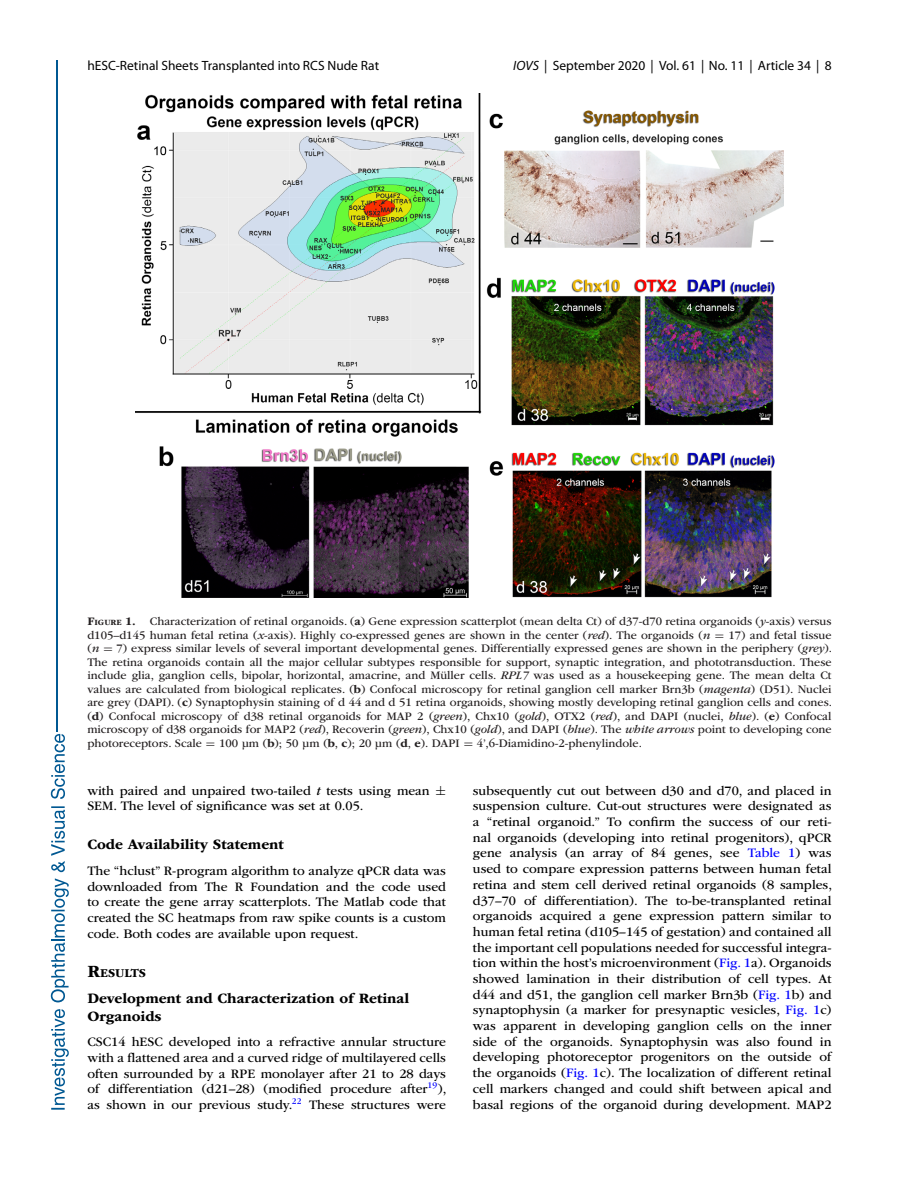
<style>
.page{position:relative;width:918px;height:1188px;background:#fff}
.page>*{position:absolute;margin:0;border:0;box-sizing:border-box;transform-origin:0 0}
.t1{font:700 15px/18px "ITC Garamond Std";color:#000}
.t2{font:13.5px/15.8px "ITC Garamond Std";color:#000;text-align:justify}
.t3{font:13.5px "Myriad Pro";color:#000}
.t4{font:700 12.6px "ITC Garamond Std";color:#000}
.t5{font:12px/13.5px "ITC Garamond Std";color:#231f20;text-align:justify}
.s1{font-style:italic}
.s2{font-weight:700}
.s3{font-weight:700;font-size:8.4px}
.s4{font-family:"MTSY"}
.s5{font-size:18px}
.s6{color:#00f}
</style>
<div class="page">
<hr style="left:57px;top:60px;width:1px;height:672px;background:#005892">
<svg style="left:51px;top:734px;width:18px;height:376px"></svg>
<img style="left:135px;top:94px;width:648px;height:503px">
<p class="t3" style="left:87px;top:57px;width:293px">hESC-Retinal Sheets Transplanted into RCS Nude Rat</p>
<p class="t3" style="left:513px;top:57px;width:320px"><span class="s1">IOVS</span> | September 2020 | Vol. 61 | No. 11 | Article 34 | 8</p>
<p class="t5" style="left:87px;top:616px;width:746px"><span class="s2">F</span><span class="s3">IGURE</span> <span class="s2">1.</span> Characterization of retinal organoids. (<span class="s2">a</span>) Gene expression scatterplot (mean delta Ct) of d37-d70 retina organoids (<span class="s1">y</span>-axis) versus d105–d145 human fetal retina (<span class="s1">x</span>-axis). Highly co-expressed genes are shown in the center (<span class="s1">red</span>). The organoids (<span class="s1">n</span> <span class="s4">=</span> 17) and fetal tissue (<span class="s1">n</span> <span class="s4">=</span> 7) express similar levels of several important developmental genes. Differentially expressed genes are shown in the periphery (<span class="s1">grey</span>).<br>The retina organoids contain all the major cellular subtypes responsible for support, synaptic integration, and phototransduction. These include glia, ganglion cells, bipolar, horizontal, amacrine, and Müller cells. <span class="s1">RPL7</span> was used as a housekeeping gene. The mean delta Ct values are calculated from biological replicates. (<span class="s2">b</span>) Confocal microscopy for retinal ganglion cell marker Brn3b (<span class="s1">magenta</span>) (D51). Nuclei are grey (DAPI). (<span class="s2">c</span>) Synaptophysin staining of d 44 and d 51 retina organoids, showing mostly developing retinal ganglion cells and cones. (<span class="s2">d</span>) Confocal microscopy of d38 retinal organoids for MAP 2 (<span class="s1">green</span>), Chx10 (<span class="s1">gold</span>), OTX2 (<span class="s1">red</span>), and DAPI (nuclei, <span class="s1">blue</span>). (<span class="s2">e</span>) Confocal microscopy of d38 organoids for MAP2 (<span class="s1">red</span>), Recoverin (<span class="s1">green</span>), Chx10 (<span class="s1">gold</span>), and DAPI (<span class="s1">blue</span>). The <span class="s1">white arrows</span> point to developing cone photoreceptors. Scale <span class="s4">=</span> 100 μm (<span class="s2">b</span>); 50 μm (<span class="s2">b</span>, <span class="s2">c</span>); 20 μm (<span class="s2">d</span>, <span class="s2">e</span>). DAPI <span class="s4">=</span> 4’,6-Diamidino-2-phenylindole.</p>
<p class="t2" style="left:87px;top:784px;width:360px">with paired and unpaired two-tailed <span class="s1">t</span> tests using mean <span class="s4">±<br></span>SEM. The level of significance was set at 0.05.</p>
<p class="t1" style="left:87px;top:837px;width:198px">Code Availability Statement</p>
<p class="t2" style="left:87px;top:864px;width:360px">The “hclust” R-program algorithm to analyze qPCR data was downloaded from The R Foundation and the code used to create the gene array scatterplots. The Matlab code that created the SC heatmaps from raw spike counts is a custom code. Both codes are available upon request.</p>
<p class="t4" style="left:87px;top:968px;width:60px"><span class="s5">R</span>ESULTS</p>
<p class="t1" style="left:87px;top:990px;width:323px">Development and Characterization of Retinal<br>Organoids</p>
<p class="t2" style="left:87px;top:1035px;width:361px">CSC14 hESC developed into a refractive annular structure with a flattened area and a curved ridge of multilayered cells often surrounded by a RPE monolayer after 21 to 28 days of differentiation (d21–28) (modified procedure after<sup>19</sup>), as shown in our previous study.<sup>22</sup> These structures were</p>
<p class="t2" style="left:473px;top:784px;width:361px">subsequently cut out between d30 and d70, and placed in suspension culture. Cut-out structures were designated as a “retinal organoid.” To confirm the success of our reti&shy;nal organoids (developing into retinal progenitors), qPCR gene analysis (an array of 84 genes, see <span class="s6">Table 1</span>) was used to compare expression patterns between human fetal retina and stem cell derived retinal organoids (8 samples, d37–70 of differentiation). The to-be-transplanted retinal organoids acquired a gene expression pattern similar to human fetal retina (d105–145 of gestation) and contained all the important cell populations needed for successful integra&shy;tion within the host’s microenvironment (<span class="s6">Fig. 1</span>a). Organoids showed lamination in their distribution of cell types. At d44 and d51, the ganglion cell marker Brn3b (<span class="s6">Fig. 1</span>b) and synaptophysin (a marker for presynaptic vesicles, <span class="s6">Fig. 1</span>c) was apparent in developing ganglion cells on the inner side of the organoids. Synaptophysin was also found in developing photoreceptor progenitors on the outside of the organoids (<span class="s6">Fig. 1</span>c). The localization of different retinal cell markers changed and could shift between apical and basal regions of the organoid during development. MAP2</p>
</div>
